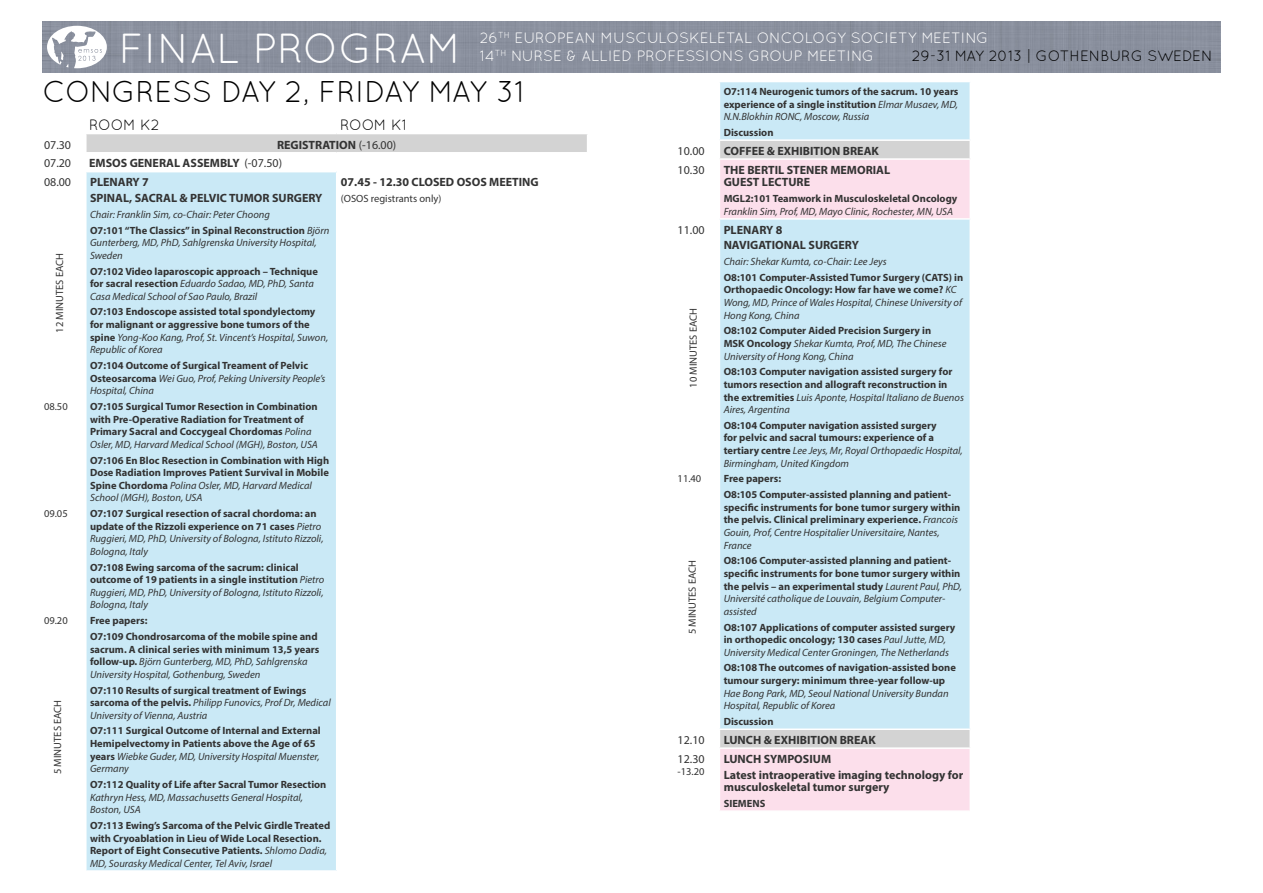
<style>
.page{position:relative;width:1263px;height:893px;background:#fff}
.page>*{position:absolute;margin:0;border:0;box-sizing:border-box;transform-origin:0 0}
.t1{font:42px "Quicksand";color:#fff}
.t2{font:30px "Quicksand";letter-spacing:-.01em;color:#000}
.t3{font:15px/18px "Quicksand";color:#fff}
.t4{font:15px "Quicksand";color:#000}
.t5{font:700 12px/15.8px "Myriad Pro";color:#333}
.t6{font:12px "Myriad Pro";color:#333}
.t7{font:700 10.5px/12.6px "Myriad Pro";color:#333}
.t8{font:italic 10.5px/12.6px "Myriad Pro";color:#333}
.t9{font:10.5px "Myriad Pro";color:#333}
.s1{font-weight:400}
.s2{font-weight:700;font-style:normal}
.s3{font-weight:400;font-style:italic}
</style>
<div class="page">
<div style="left:43px;top:21px;width:1177px;height:51px;background:#8a909e"></div>
<svg style="left:47px;top:26px;width:60px;height:42px"></svg>
<div style="left:86px;top:172px;width:251px;height:699px;background:#cae9f6"></div>
<hr style="left:85px;top:172px;width:2px;height:698px;background:#fff">
<hr style="left:85px;top:870px;width:252px;height:2px;background:#fff">
<svg style="left:86px;top:134px;width:501px;height:38px"></svg>
<hr style="left:85px;top:152px;width:252px;height:2px;background:#fff">
<hr style="left:337px;top:152px;width:251px;height:2px;background:#fff">
<hr style="left:337px;top:171px;width:251px;height:1px;background:#fff">
<hr style="left:336px;top:172px;width:1px;height:698px;background:#fff">
<div style="left:720px;top:82px;width:249px;height:57px;background:#cae9f6"></div>
<div style="left:720px;top:141px;width:249px;height:17px;background:#d3d3d3"></div>
<svg style="left:720px;top:160px;width:249px;height:650px;background:#d3e6f3"></svg>
<hr style="left:719px;top:218px;width:251px;height:2px;background:#fff">
<hr style="left:719px;top:728px;width:251px;height:2px;background:#fff">
<hr style="left:719px;top:747px;width:251px;height:2px;background:#fff">
<svg style="left:969px;top:141px;width:1px;height:17px"></svg>
<svg style="left:969px;top:730px;width:1px;height:17px"></svg>
<h1 class="t1" style="left:119px;top:25px;width:344px">FINAL PROGRAM</h1>
<h3 class="t3" style="left:480px;top:29px;width:510px">26<sup>TH</sup> EUROPEAN MUSCULOSKELETAL ONCOLOGY SOCIETY MEETING<br>14<sup>TH</sup> NURSE &amp; ALLIED PROFESSIONS GROUP MEETING</h3>
<h3 class="t4" style="left:912px;top:48px;width:302px">29-31 MAY 2013 | GOTHENBURG SWEDEN</h3>
<h2 class="t2" style="left:43px;top:74px;width:483px">CONGRESS DAY 2, FRIDAY MAY 31</h2>
<h3 class="t4" style="left:89px;top:116px;width:12px">ROOM</h3>
<h3 class="t4" style="left:140px;top:116px;width:21px">K2</h3>
<h3 class="t4" style="left:340px;top:116px;width:12px">ROOM</h3>
<h3 class="t4" style="left:391px;top:116px;width:17px">K1</h3>
<p class="t6" style="left:44px;top:137px;width:29px">07.30</p>
<p class="t5" style="left:277px;top:136px;width:121px">REGISTRATION <span class="s1">(-16.00)</span></p>
<p class="t6" style="left:44px;top:156px;width:29px">07.20</p>
<p class="t5" style="left:89px;top:155px;width:194px">EMSOS GENERAL ASSEMBLY <span class="s1">(-07.50)</span></p>
<p class="t6" style="left:44px;top:175px;width:29px">08.00</p>
<p class="t5" style="left:341px;top:174px;width:199px">07.45 - 12.30 CLOSED OSOS MEETING</p>
<p class="t9" style="left:341px;top:192px;width:102px">(OSOS registrants only)</p>
<p class="t5" style="left:90px;top:174px;width:234px">PLENARY 7<br>SPINAL, SACRAL &amp; PELVIC TUMOR SURGERY</p>
<p class="t8" style="left:90px;top:206px;width:241px;line-height:15.8px">Chair: Franklin Sim, co-Chair: Peter Choong<br><span class="s2">O7:101 “The Classics” in Spinal Reconstruction</span> Björn</p>
<p class="t8" style="left:90px;top:236px;width:228px">Gunterberg, MD, PhD, Sahlgrenska University Hospital,<br>Sweden</p>
<p class="t7" style="left:90px;top:264px;width:229px">O7:102 Video laparoscopic approach – Technique for sacral resection <span class="s3">Eduardo Sadao, MD, PhD, Santa<br>Casa Medical School of Sao Paulo, Brazil</span></p>
<p class="t7" style="left:90px;top:305px;width:240px">O7:103 Endoscope assisted total spondylectomy for malignant or aggressive bone tumors of the spine <span class="s3">Yong-Koo Kang, Prof, St. Vincent’s Hospital, Suwon, Republic of Korea</span></p>
<p class="t7" style="left:90px;top:359px;width:237px">O7:104 Outcome of Surgical Treament of Pelvic<br>Osteosarcoma <span class="s3">Wei Guo, Prof, Peking University People’s<br>Hospital, China</span></p>
<p class="t7" style="left:90px;top:400px;width:229px">O7:105 Surgical Tumor Resection in Combination with Pre-Operative Radiation for Treatment of Primary Sacral and Coccygeal Chordomas <span class="s3">Polina Osler, MD, Harvard Medical School (MGH), Boston, USA</span></p>
<p class="t7" style="left:90px;top:453px;width:241px">O7:106 En Bloc Resection in Combination with High Dose Radiation Improves Patient Survival in Mobile Spine Chordoma <span class="s3">Polina Osler, MD, Harvard Medical School (MGH), Boston, USA</span></p>
<p class="t7" style="left:90px;top:507px;width:235px">O7:107 Surgical resection of sacral chordoma: an update of the Rizzoli experience on 71 cases <span class="s3">Pietro Ruggieri, MD, PhD, University of Bologna, Istituto Rizzoli, Bologna, Italy</span></p>
<p class="t7" style="left:90px;top:560px;width:236px">O7:108 Ewing sarcoma of the sacrum: clinical outcome of 19 patients in a single institution <span class="s3">Pietro Ruggieri, MD, PhD, University of Bologna, Istituto Rizzoli, Bologna, Italy</span></p>
<p class="t7" style="left:90px;top:612px;width:229px;line-height:15.8px">Free papers:<br>O7:109 Chondrosarcoma of the mobile spine and</p>
<p class="t8" style="left:90px;top:643px;width:231px"><span class="s2">sacrum. A clinical series with minimum 13,5 years follow-up.</span> Björn Gunterberg, MD, PhD, Sahlgrenska<br>University Hospital, Gothenburg, Sweden</p>
<p class="t7" style="left:90px;top:683px;width:242px">O7:110 Results of surgical treatment of Ewings sarcoma of the pelvis. <span class="s3">Philipp Funovics, Prof Dr, Medical<br>University of Vienna, Austria</span></p>
<p class="t7" style="left:90px;top:724px;width:232px">O7:111 Surgical Outcome of Internal and External Hemipelvectomy in Patients above the Age of 65 years <span class="s3">Wiebke Guder, MD, University Hospital Muenster, Germany</span></p>
<p class="t7" style="left:90px;top:778px;width:238px">O7:112 Quality of Life after Sacral Tumor Resection</p>
<p class="t8" style="left:90px;top:791px;width:214px">Kathryn Hess, MD, Massachusetts General Hospital,<br>Boston, USA</p>
<p class="t7" style="left:90px;top:819px;width:242px">O7:113 Ewing’s Sarcoma of the Pelvic Girdle Treated with Cryoablation in Lieu of Wide Local Resection.<br>Report of Eight Consecutive Patients. <span class="s3">Shlomo Dadia, MD, Sourasky Medical Center, Tel Aviv, Israel</span></p>
<p class="t9" style="left:53px;top:333px;width:81px;rotate:-90deg">12 MINUTES EACH</p>
<p class="t9" style="left:44px;top:400px;width:25px">08.50</p>
<p class="t9" style="left:44px;top:507px;width:25px">09.05</p>
<p class="t9" style="left:44px;top:614px;width:25px">09.20</p>
<p class="t9" style="left:51px;top:774px;width:76px;rotate:-90deg">5 MINUTES EACH</p>
<p class="t7" style="left:724px;top:85px;width:236px;text-align:justify">O7:114 Neurogenic tumors of the sacrum. 10 years experience of a single institution <span class="s3">Elmar Musaev, MD, N.N.Blokhin RONC, Moscow, Russia</span></p>
<p class="t7" style="left:724px;top:126px;width:51px">Discussion</p>
<p class="t6" style="left:678px;top:143px;width:29px">10.00</p>
<p class="t5" style="left:724px;top:142px;width:157px">COFFEE &amp; EXHIBITION BREAK</p>
<p class="t6" style="left:678px;top:162px;width:29px">10.30</p>
<p class="t5" style="left:724px;top:163px;width:168px;line-height:12.6px">THE BERTIL STENER MEMORIAL<br>GUEST LECTURE</p>
<p class="t7" style="left:724px;top:192px;width:235px">MGL2:101 Teamwork in Musculoskeletal Oncology</p>
<p class="t8" style="left:724px;top:205px;width:231px">Franklin Sim, Prof, MD, Mayo Clinic, Rochester, MN, USA</p>
<p class="t6" style="left:678px;top:222px;width:29px">11.00</p>
<p class="t5" style="left:724px;top:221px;width:137px">PLENARY 8<br>NAVIGATIONAL SURGERY</p>
<p class="t8" style="left:724px;top:255px;width:165px">Chair: Shekar Kumta, co-Chair: Lee Jeys</p>
<p class="t7" style="left:724px;top:271px;width:241px">O8:101 Computer-Assisted Tumor Surgery (CATS) in Orthopaedic Oncology: How far have we come? <span class="s3">KC Wong, MD, Prince of Wales Hospital, Chinese University of Hong Kong, China</span></p>
<p class="t8" style="left:724px;top:324px;width:224px"><span class="s2">O8:102 Computer Aided Precision Surgery in<br>MSK Oncology</span> Shekar Kumta, Prof, MD, The Chinese<br>University of Hong Kong, China</p>
<p class="t7" style="left:724px;top:365px;width:242px">O8:103 Computer navigation assisted surgery for tumors resection and allograft reconstruction in the extremities <span class="s3">Luis Aponte, Hospital Italiano de Buenos Aires, Argentina</span></p>
<p class="t7" style="left:724px;top:419px;width:240px">O8:104 Computer navigation assisted surgery<br>for pelvic and sacral tumours: experience of a tertiary centre <span class="s3">Lee Jeys, Mr, Royal Orthopaedic Hospital, Birmingham, United Kingdom</span></p>
<p class="t7" style="left:724px;top:471px;width:229px;line-height:15.8px">Free papers:<br>O8:105 Computer-assisted planning and patient-</p>
<p class="t7" style="left:724px;top:501px;width:238px">specific instruments for bone tumor surgery within the pelvis. Clinical preliminary experience. <span class="s3">Francois Gouin, Prof, Centre Hospitalier Universitaire, Nantes, France</span></p>
<p class="t7" style="left:724px;top:554px;width:240px">O8:106 Computer-assisted planning and patient&shy;specific instruments for bone tumor surgery within the pelvis – an experimental study <span class="s3">Laurent Paul, PhD, Université catholique de Louvain, Belgium Computer&shy;assisted</span></p>
<p class="t7" style="left:724px;top:620px;width:233px">O8:107 Applications of computer assisted surgery in orthopedic oncology; 130 cases <span class="s3">Paul Jutte, MD,<br>University Medical Center Groningen, The Netherlands</span></p>
<p class="t7" style="left:724px;top:661px;width:234px">O8:108 The outcomes of navigation-assisted bone tumour surgery: minimum three-year follow-up</p>
<p class="t8" style="left:724px;top:687px;width:227px">Hae Bong Park, MD, Seoul National University Bundan<br>Hospital, Republic of Korea</p>
<p class="t7" style="left:724px;top:715px;width:51px">Discussion</p>
<p class="t9" style="left:687px;top:388px;width:81px;rotate:-90deg">10 MINUTES EACH</p>
<p class="t9" style="left:678px;top:472px;width:25px">11.40</p>
<p class="t9" style="left:686px;top:634px;width:76px;rotate:-90deg">5 MINUTES EACH</p>
<p class="t6" style="left:678px;top:732px;width:29px">12.10</p>
<p class="t5" style="left:724px;top:732px;width:154px">LUNCH &amp; EXHIBITION BREAK</p>
<p class="t6" style="left:678px;top:751px;width:29px">12.30</p>
<p class="t9" style="left:678px;top:765px;width:28px">-13.20</p>
<p class="t5" style="left:724px;top:750px;width:241px">LUNCH SYMPOSIUM<br>Latest intraoperative imaging technology for</p>
<p class="t5" style="left:724px;top:779px;width:167px">musculoskeletal tumor surgery</p>
<p class="t7" style="left:724px;top:797px;width:43px">SIEMENS</p>
</div>
